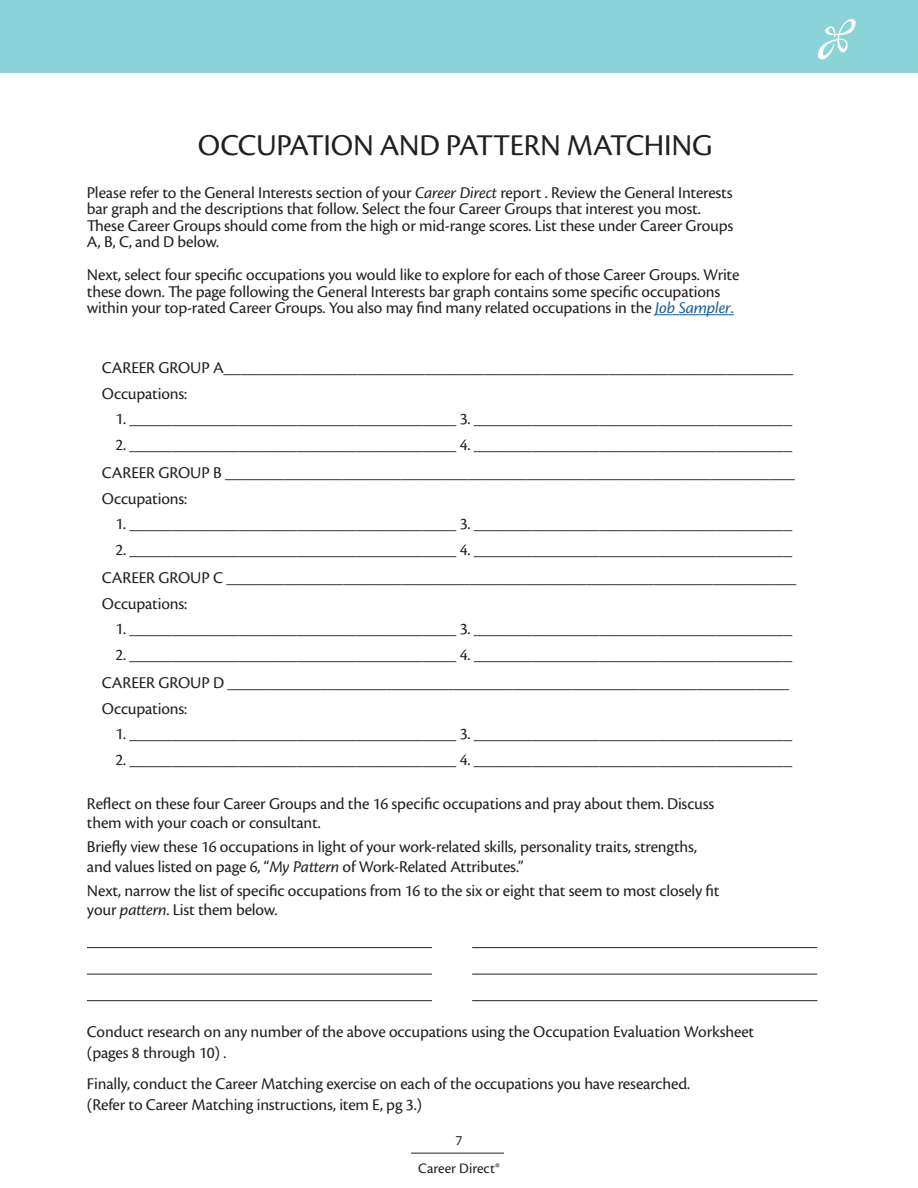
<style>
.page{position:relative;width:918px;height:1188px;background:#fff}
.page>*{position:absolute;margin:0;border:0;box-sizing:border-box;transform-origin:0 0}
.t1{font:31.5px "Cronos Pro";letter-spacing:-.01em;color:#231f20}
.t2{font:17.1px "Cronos Pro";letter-spacing:-.01em;color:#231f20}
.t3{font:15px "Cronos Pro";letter-spacing:.005em;color:#231f20}
.s1{font-style:italic}
.s2{font-style:italic;color:#175d9e}
.s3{color:#175d9e}
</style>
<div class="page">
<hr style="left:411px;top:1153px;width:93px;height:1px;background:#231f20">
<hr style="left:655px;top:314px;width:79px;height:1px;background:#175d9e">
<div style="left:0;top:0;width:918px;height:73px;background:#8ad3d8"></div>
<svg style="left:818px;top:19px;width:38px;height:41px"></svg>
<hr style="left:87px;top:947px;width:345px;height:1px;background:#231f20">
<hr style="left:472px;top:947px;width:345px;height:1px;background:#231f20">
<hr style="left:87px;top:974px;width:345px;height:1px;background:#231f20">
<hr style="left:472px;top:974px;width:345px;height:1px;background:#231f20">
<hr style="left:87px;top:1000px;width:345px;height:1px;background:#231f20">
<hr style="left:472px;top:1000px;width:345px;height:1px;background:#231f20">
<p class="t1" style="left:198px;top:128px;width:516px">OCCUPATION AND PATTERN MATCHING</p>
<p class="t2" style="left:87px;top:182px;width:647px">Please refer to the General Interests section of your <span class="s1">Career Direct</span> report . Review the General Interests</p>
<p class="t2" style="left:87px;top:199px;width:615px">bar graph and the descriptions that follow. Select the four Career Groups that interest you most.</p>
<p class="t2" style="left:87px;top:215px;width:648px">These Career Groups should come from the high or mid-range scores. List these under Career Groups</p>
<p class="t2" style="left:87px;top:232px;width:134px">A, B, C, and D below.</p>
<p class="t2" style="left:87px;top:265px;width:654px">Next, select four specific occupations you would like to explore for each of those Career Groups. Write</p>
<p class="t2" style="left:87px;top:281px;width:635px">these down. The page following the General Interests bar graph contains some specific occupations</p>
<p class="t2" style="left:87px;top:298px;width:648px">within your top-rated Career Groups. You also may find many related occupations in the <span class="s2">Job Sampler</span><span class="s3">.</span></p>
<p class="t2" style="left:102px;top:358px;width:693px">CAREER GROUP A____________________________________________________________________</p>
<p class="t2" style="left:102px;top:384px;width:87px">Occupations:</p>
<p class="t2" style="left:115px;top:409px;width:678px">1. _______________________________________ 3. ______________________________________</p>
<p class="t2" style="left:115px;top:435px;width:678px">2. _______________________________________ 4. ______________________________________</p>
<p class="t2" style="left:102px;top:463px;width:695px">CAREER GROUP B ____________________________________________________________________</p>
<p class="t2" style="left:102px;top:489px;width:87px">Occupations:</p>
<p class="t2" style="left:115px;top:514px;width:678px">1. _______________________________________ 3. ______________________________________</p>
<p class="t2" style="left:115px;top:540px;width:678px">2. _______________________________________ 4. ______________________________________</p>
<p class="t2" style="left:102px;top:568px;width:696px">CAREER GROUP C ____________________________________________________________________</p>
<p class="t2" style="left:102px;top:594px;width:87px">Occupations:</p>
<p class="t2" style="left:115px;top:619px;width:678px">1. _______________________________________ 3. ______________________________________</p>
<p class="t2" style="left:115px;top:645px;width:678px">2. _______________________________________ 4. ______________________________________</p>
<p class="t2" style="left:102px;top:673px;width:689px">CAREER GROUP D ___________________________________________________________________</p>
<p class="t2" style="left:102px;top:699px;width:87px">Occupations:</p>
<p class="t2" style="left:115px;top:724px;width:678px">1. _______________________________________ 3. ______________________________________</p>
<p class="t2" style="left:115px;top:750px;width:678px">2. _______________________________________ 4. ______________________________________</p>
<p class="t2" style="left:87px;top:794px;width:629px">Reflect on these four Career Groups and the 16 specific occupations and pray about them. Discuss</p>
<p class="t2" style="left:87px;top:813px;width:236px">them with your coach or consultant.</p>
<p class="t2" style="left:87px;top:837px;width:612px">Briefly view these 16 occupations in light of your work-related skills, personality traits, strengths,</p>
<p class="t2" style="left:87px;top:857px;width:438px">and values listed on page 6, “<span class="s1">My Pattern</span> of Work-Related Attributes.”</p>
<p class="t2" style="left:87px;top:881px;width:634px">Next, narrow the list of specific occupations from 16 to the six or eight that seem to most closely fit</p>
<p class="t2" style="left:87px;top:900px;width:192px">your <span class="s1">pattern</span>. List them below.</p>
<p class="t2" style="left:87px;top:1022px;width:669px">Conduct research on any number of the above occupations using the Occupation Evaluation Worksheet</p>
<p class="t2" style="left:87px;top:1043px;width:141px">(pages 8 through 10) .</p>
<p class="t2" style="left:87px;top:1074px;width:605px">Finally, conduct the Career Matching exercise on each of the occupations you have researched.</p>
<p class="t2" style="left:87px;top:1095px;width:337px">(Refer to Career Matching instructions, item E, pg 3.)</p>
<p class="t3" style="left:456px;top:1132px;width:8px">7</p>
<p class="t3" style="left:418px;top:1160px;width:83px">Career Direct®</p>
</div>
